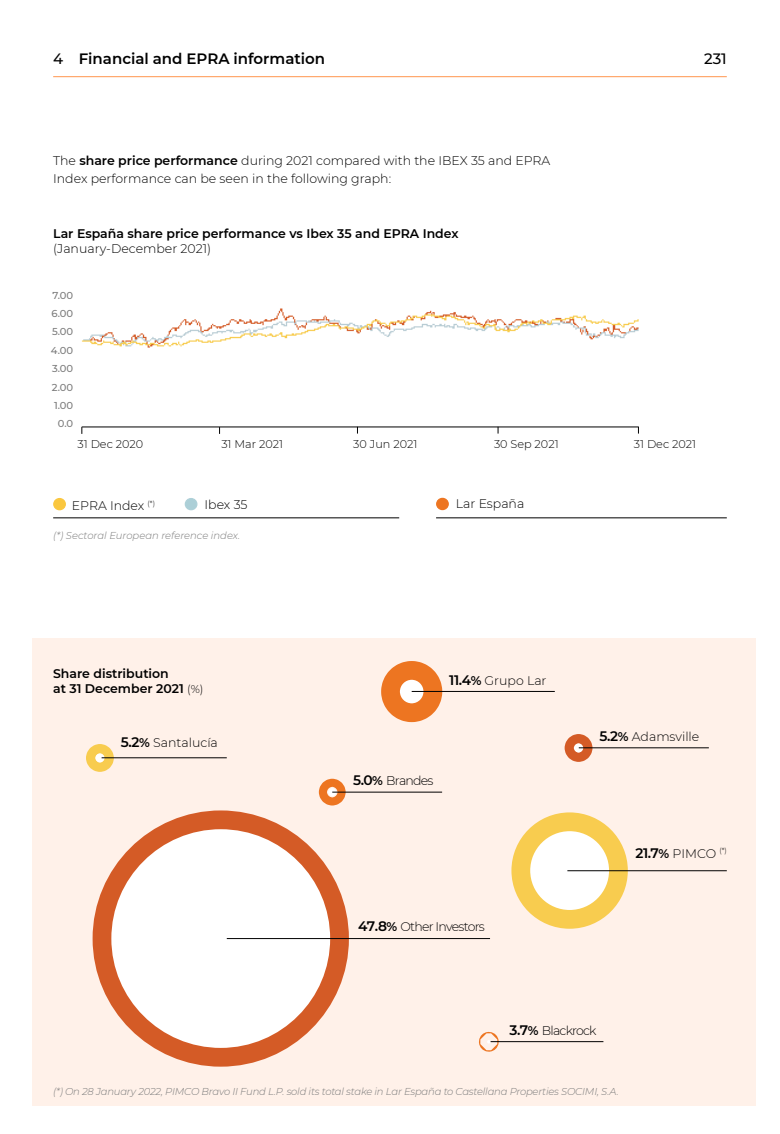
<style>
.page{position:relative;width:780px;height:1134px;background:#fff}
.page>*{position:absolute;margin:0;border:0;box-sizing:border-box;transform-origin:0 0}
.t1{font:600 15px "Montserrat";color:#000}
.t2{font:500 15px "Montserrat";color:#000}
.Texto_corrido{font:300 12.5px/17.5px "Montserrat";color:#000}
.tabla_semibold_10{font:600 12.5px/15px "Montserrat";color:#000}
.Titulo_gráfico{font:600 12.5px/15px "Montserrat";color:#000}
.Texto_corrido-2{font:300 12.5px "Montserrat";letter-spacing:-.06em;color:#000}
.Texto_corrido-3{font:300 12.5px "Montserrat";letter-spacing:-.065em;color:#000}
.Título_texto_corrido{font:300 11.25px "Montserrat";color:#000}
.legales{font:italic 300 10px "Montserrat";letter-spacing:-.02em;color:#7a7a7a}
.legales-2{font:italic 300 10px "Montserrat";color:#7a7a7a}
.Titulo_tabla_activos{font:500 10px "Montserrat";color:#7a7a7a}
.s1{font-weight:500}
.s2{font-weight:600}
.s3{font-weight:300}
.s4{font-weight:300;font-size:11.25px}
.s5{font-weight:600;font-size:13.75px}
</style>
<div class="page">
<div style="left:32px;top:638px;width:723px;height:468px;background:#fff1e9"></div>
<hr style="left:53px;top:76px;width:673px;height:1px;background:#ff964f">
<hr style="left:53px;top:517px;width:346px;height:1px;background:#000">
<hr style="left:436px;top:517px;width:290px;height:1px;background:#000">
<div style="left:436px;top:498px;width:12px;height:11px;background:#ed7521;border-radius:50%"></div>
<div style="left:436px;top:498px;width:13px;height:12px;border:1px solid #ed7521;border-radius:50%"></div>
<svg style="left:521px;top:822px;width:97px;height:97px;background:#fdf3d5"></svg>
<div style="left:511px;top:812px;width:116px;height:117px;border:19px solid #f8cc4f;border-radius:50%"></div>
<div style="left:558px;top:851px;width:177px;height:39px;background:#000;opacity:.1"></div>
<hr style="left:567px;top:870px;width:159px;height:1px;background:#000">
<svg style="left:390px;top:670px;width:43px;height:43px"></svg>
<div style="left:381px;top:661px;width:61px;height:61px;border:19px solid #ed7521;border-radius:50%"></div>
<div style="left:402px;top:672px;width:162px;height:38px;background:#000;opacity:.1"></div>
<hr style="left:411px;top:691px;width:143px;height:1px;background:#000">
<div style="left:102px;top:820px;width:237px;height:237px;background:#fff;border-radius:50%"></div>
<div style="left:93px;top:810px;width:256px;height:257px;border:19px solid #d45b26;border-radius:50%"></div>
<div style="left:217px;top:919px;width:282px;height:38px;background:#000;opacity:.1"></div>
<hr style="left:227px;top:938px;width:263px;height:1px;background:#000">
<div style="left:86px;top:744px;width:28px;height:28px;border:19px solid #f8cc4f;border-radius:50%"></div>
<div style="left:91px;top:738px;width:144px;height:39px;background:#000;opacity:.1"></div>
<hr style="left:100px;top:757px;width:127px;height:1px;background:#000">
<svg style="left:98px;top:756px;width:4px;height:4px"></svg>
<div style="left:564px;top:734px;width:28px;height:28px;border:19px solid #d45b26;border-radius:50%"></div>
<div style="left:569px;top:728px;width:148px;height:39px;background:#000;opacity:.1"></div>
<hr style="left:578px;top:748px;width:130px;height:1px;background:#000">
<div style="left:479px;top:1032px;width:19px;height:20px;border:19px solid #ed7521;border-radius:50%"></div>
<div style="left:481px;top:1022px;width:131px;height:39px;background:#fff1e9"></div>
<hr style="left:490px;top:1041px;width:113px;height:1px;background:#000">
<img style="left:81px;top:308px;width:558px;height:126px">
<hr style="left:82px;top:427px;width:556px;height:1px;background:#000">
<div style="left:319px;top:779px;width:26px;height:26px;border:19px solid #ed7521;border-radius:50%"></div>
<div style="left:323px;top:773px;width:127px;height:38px;background:#000;opacity:.1"></div>
<hr style="left:332px;top:792px;width:110px;height:1px;background:#000">
<p class="t1" style="left:53px;top:48px;width:273px"><span class="s1">4</span> Financial and EPRA information</p>
<p class="t2" style="left:704px;top:48px;width:24px">231</p>
<p class="Texto_corrido" style="left:53px;top:151px;width:498px">The <span class="s2">share price performance</span> during 2021 compared with the IBEX 35 and EPRA<br>Index performance can be seen in the following graph:</p>
<p class="tabla_semibold_10" style="left:53px;top:226px;width:407px">Lar España share price performance vs Ibex 35 and EPRA Index <span class="s3">(January-December 2021)</span></p>
<p class="Titulo_tabla_activos" style="left:52px;top:288px;width:22px">7.00</p>
<p class="Titulo_tabla_activos" style="left:52px;top:307px;width:23px">6.00</p>
<p class="Titulo_tabla_activos" style="left:52px;top:325px;width:23px">5.00</p>
<p class="Titulo_tabla_activos" style="left:51px;top:343px;width:24px">4.00</p>
<p class="Titulo_tabla_activos" style="left:52px;top:362px;width:23px">3.00</p>
<p class="Titulo_tabla_activos" style="left:52px;top:380px;width:23px">2.00</p>
<p class="Titulo_tabla_activos" style="left:54px;top:398px;width:21px">1.00</p>
<p class="Titulo_tabla_activos" style="left:58px;top:417px;width:17px">0.0</p>
<p class="Título_texto_corrido" style="left:77px;top:436px;width:67px">31 Dec 2020</p>
<p class="Título_texto_corrido" style="left:221px;top:436px;width:63px">31 Mar 2021</p>
<p class="Título_texto_corrido" style="left:353px;top:436px;width:66px">30 Jun 2021</p>
<p class="Título_texto_corrido" style="left:494px;top:436px;width:66px">30 Sep 2021</p>
<p class="Título_texto_corrido" style="left:633px;top:436px;width:64px">31 Dec 2021</p>
<p class="Texto_corrido" style="left:72px;top:497px;width:85px">EPRA Index <sup>(*)</sup></p>
<p class="Texto_corrido" style="left:204px;top:495px;width:44px">Ibex 35</p>
<p class="Texto_corrido" style="left:456px;top:494px;width:70px">Lar España</p>
<p class="legales-2" style="left:53px;top:528px;width:188px">(*) Sectoral European reference index.</p>
<p class="Titulo_gráfico" style="left:53px;top:666px;width:152px">Share distribution<br>at 31 December 2021 <span class="s4">(%)</span></p>
<p class="Texto_corrido" style="left:121px;top:734px;width:98px"><span class="s5">5.2</span><span class="s2">%</span> Santalucía</p>
<p class="Texto_corrido" style="left:449px;top:671px;width:99px"><span class="s5">11.4</span><span class="s2">%</span> Grupo Lar</p>
<p class="Texto_corrido-2" style="left:353px;top:772px;width:82px"><span class="s5">5.0</span><span class="s2">%</span> Brandes</p>
<p class="Texto_corrido-2" style="left:358px;top:917px;width:128px"><span class="s5">47.8</span><span class="s2">%</span> Other Investors</p>
<p class="Texto_corrido" style="left:599px;top:727px;width:101px"><span class="s5">5.2</span><span class="s2">%</span> Adamsville</p>
<p class="Texto_corrido" style="left:635px;top:844px;width:93px"><span class="s5">21.7</span><span class="s2">%</span> PIMCO <sup>(*)</sup></p>
<p class="Texto_corrido-3" style="left:509px;top:1022px;width:88px"><span class="s5">3.7</span><span class="s2">%</span> Blackrock</p>
<p class="legales" style="left:53px;top:1085px;width:567px">(*) On 28 January 2022, PIMCO Bravo II Fund L.P. sold its total stake in Lar España to Castellana Properties SOCIMI, S.A.</p>
</div>
